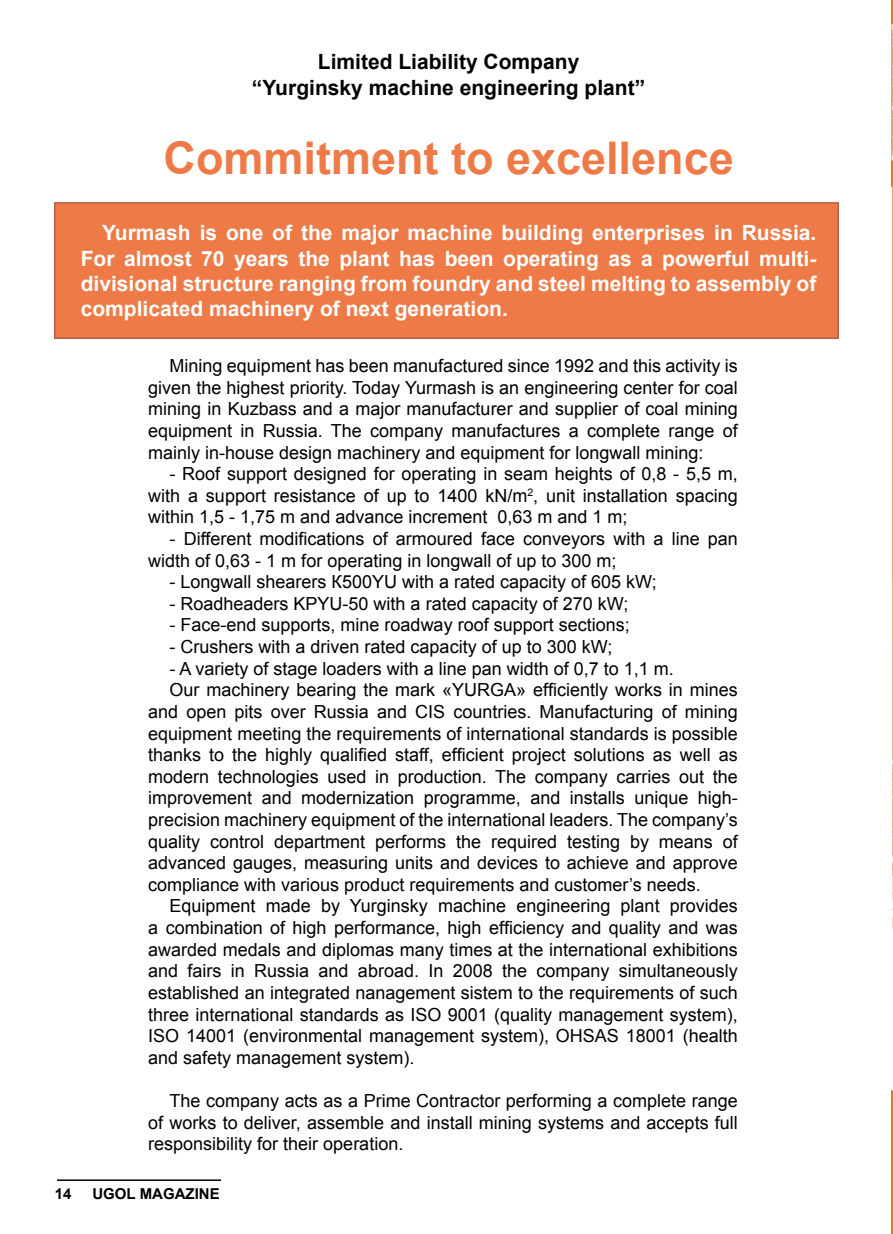
<style>
.page{position:relative;width:893px;height:1234px;background:#fff}
.page>*{position:absolute;margin:0;border:0;box-sizing:border-box;transform-origin:0 0}
.t1{font:700 45px "Arial";color:#ee7b47}
.t2{font:700 21px/25.2px "Arial";color:#fff;text-align:justify}
.t3{font:700 21px/25.2px "Arial";color:#000;text-align:center}
.t4{font:18px/21.6px "Arial";color:#000;text-align:justify}
.t5{font:700 15px "Arial";color:#000}
</style>
<div class="page">
<div style="left:55px;top:203px;width:783px;height:135px;background:#ee7b47"></div>
<div style="left:54px;top:202px;width:785px;height:137px;border:2px solid #b96044"></div>
<img style="left:891px;top:0;width:2px;height:1233px">
<hr style="left:57px;top:1179px;width:164px;height:1px;background:#000">
<p class="t3" style="left:252px;top:50px;width:395px">Limited Liability Company<br>“Yurginsky machine engineering plant”</p>
<h1 class="t1" style="left:163px;top:128px;width:572px">Commitment to excellence</h1>
<p class="t2" style="left:81px;top:221px;width:737px;text-indent:21px">Yurmash is one of the major machine building enterprises in Russia.<br>For almost 70 years the plant has been operating as a powerful multi&shy;divisional structure ranging from foundry and steel melting to assembly of complicated machinery of next generation.</p>
<p class="t4" style="left:148px;top:355px;width:591px;text-indent:21px">Mining equipment has been manufactured since 1992 and this activity is given the highest priority. Today Yurmash is an engineering center for coal mining in Kuzbass and a major manufacturer and supplier of coal mining equipment in Russia. The company manufactures a complete range of mainly in-house design machinery and equipment for longwall mining:</p>
<p class="t4" style="left:148px;top:463px;width:591px;text-indent:21px">- Roof support designed for operating in seam heights of 0,8 - 5,5 m, with a support resistance of up to 1400 kN/m<sup>2</sup>, unit installation spacing within 1,5 - 1,75 m and advance increment 0,63 m and 1 m;</p>
<p class="t4" style="left:148px;top:528px;width:591px;text-indent:21px">- Different modifications of armoured face conveyors with a line pan width of 0,63 - 1 m for operating in longwall of up to 300 m;</p>
<p class="t4" style="left:170px;top:571px;width:489px">- Longwall shearers К500YU with a rated capacity of 605 kW;</p>
<p class="t4" style="left:170px;top:592px;width:460px">- Roadheaders KPYU-50 with a rated capacity of 270 kW;</p>
<p class="t4" style="left:170px;top:614px;width:462px">- Face-end supports, mine roadway roof support sections;</p>
<p class="t4" style="left:170px;top:636px;width:444px">- Crushers with a driven rated capacity of up to 300 kW;</p>
<p class="t4" style="left:170px;top:657px;width:506px">- A variety of stage loaders with a line pan width of 0,7 to 1,1 m.</p>
<p class="t4" style="left:170px;top:679px;width:570px">Our machinery bearing the mark «YURGA» efficiently works in mines</p>
<p class="t4" style="left:148px;top:700px;width:591px">and open pits over Russia and CIS countries. Manufacturing of mining</p>
<p class="t4" style="left:148px;top:722px;width:591px">equipment meeting the requirements of international standards is possible</p>
<p class="t4" style="left:148px;top:744px;width:591px">thanks to the highly qualified staff, efficient project solutions as well as</p>
<p class="t4" style="left:148px;top:765px;width:591px">modern technologies used in production. The company carries out the</p>
<p class="t4" style="left:148px;top:787px;width:591px">improvement and modernization programme, and installs unique high-</p>
<p class="t4" style="left:148px;top:808px;width:591px">precision machinery equipment of the international leaders. The company’s</p>
<p class="t4" style="left:148px;top:830px;width:591px">quality control department performs the required testing by means of</p>
<p class="t4" style="left:148px;top:852px;width:591px">advanced gauges, measuring units and devices to achieve and approve</p>
<p class="t4" style="left:148px;top:873px;width:554px">compliance with various product requirements and customer’s needs.</p>
<p class="t4" style="left:170px;top:895px;width:570px">Equipment made by Yurginsky machine engineering plant provides</p>
<p class="t4" style="left:148px;top:916px;width:591px">a combination of high performance, high efficiency and quality and was</p>
<p class="t4" style="left:148px;top:938px;width:591px">awarded medals and diplomas many times at the international exhibitions</p>
<p class="t4" style="left:148px;top:960px;width:591px">and fairs in Russia and abroad. In 2008 the company simultaneously</p>
<p class="t4" style="left:148px;top:981px;width:591px">established an integrated nanagement sistem to the requirements of such</p>
<p class="t4" style="left:148px;top:1003px;width:591px">three international standards as ISO 9001 (quality management system),</p>
<p class="t4" style="left:148px;top:1024px;width:591px">ISO 14001 (environmental management system), OHSAS 18001 (health</p>
<p class="t4" style="left:148px;top:1046px;width:268px">and safety management system).</p>
<p class="t4" style="left:148px;top:1089px;width:591px;text-indent:21px">The company acts as a Prime Contractor performing a complete range of works to deliver, assemble and install mining systems and accepts full responsibility for their operation.</p>
<p class="t5" style="left:55px;top:1182px;width:18px">14</p>
<p class="t5" style="left:92px;top:1182px;width:129px">UGOL MAGAZINE</p>
</div>
